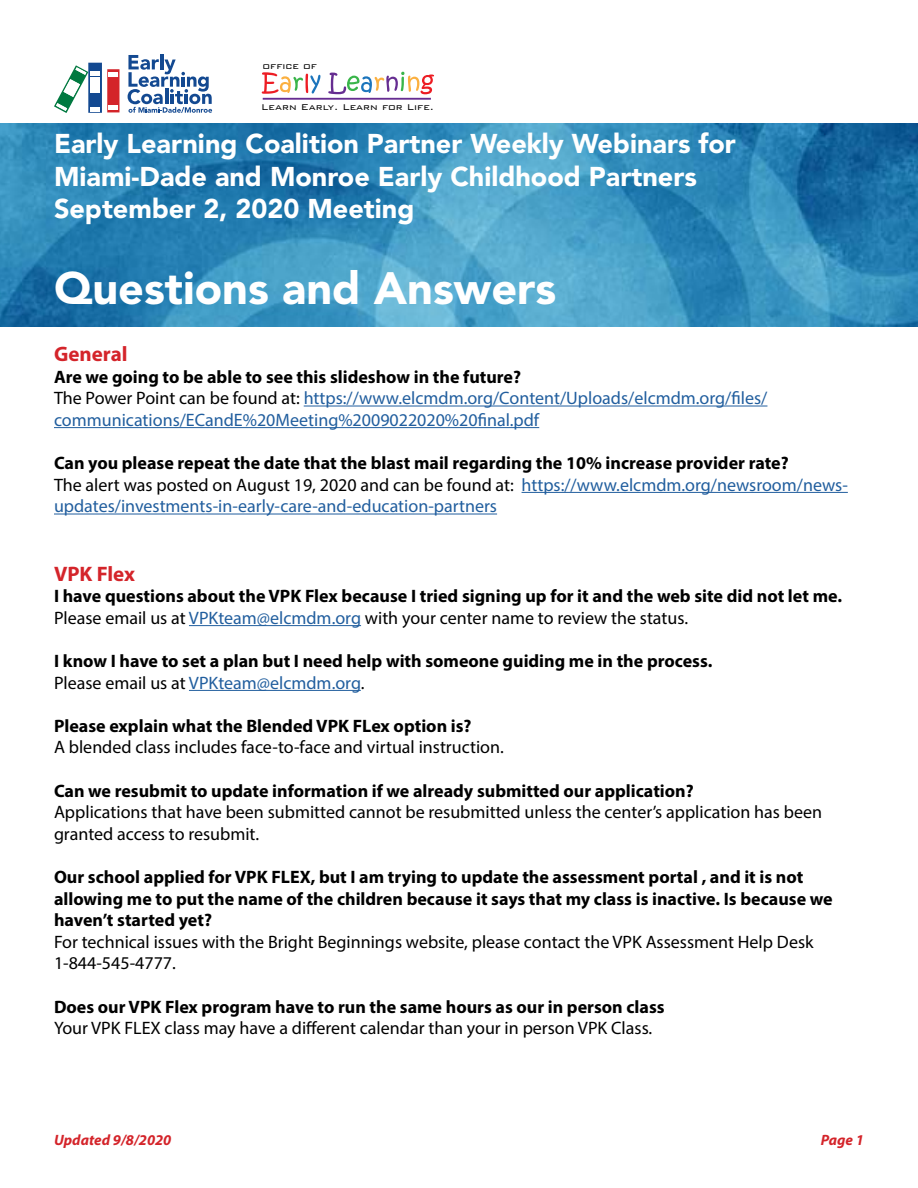
<style>
.page{position:relative;width:918px;height:1188px;background:#fff}
.page>*{position:absolute;margin:0;border:0;box-sizing:border-box;transform-origin:0 0}
.t1{font:900 45px "Avenir LT Std";color:#fff}
.t2{font:900 27px/32.4px "Avenir LT Std";color:#fff}
.t3{font:700 21px "Myriad Pro";color:#d4242a}
.t4{font:700 18px/21.6px "Myriad Pro";color:#000}
.t5{font:18px/21.6px "Myriad Pro";color:#215e9e}
.t6{font:18px/21.6px "Myriad Pro";color:#000}
.t7{font:italic 700 15px "Myriad Pro";color:#d4242a}
.t8{font:300 11.25px "Bank Gothic BT";color:#000}
.s1{font-weight:700;color:#000}
.s2{color:#000}
.s3{font-weight:400}
.s4{font-weight:400;color:#215e9e}
</style>
<div class="page">
<img style="left:0;top:123px;width:918px;height:204px">
<hr style="left:304px;top:406px;width:463px;height:1px;background:#215e9e">
<hr style="left:54px;top:427px;width:485px;height:1px;background:#215e9e">
<hr style="left:522px;top:492px;width:326px;height:1px;background:#215e9e">
<hr style="left:54px;top:514px;width:443px;height:1px;background:#215e9e">
<hr style="left:189px;top:625px;width:172px;height:1px;background:#215e9e">
<hr style="left:189px;top:690px;width:172px;height:1px;background:#215e9e">
<hr style="left:160px;top:54px;width:3px;height:15px;background:#134991">
<svg style="left:128px;top:55px;width:84px;height:58px"></svg>
<svg style="left:54px;top:63px;width:65px;height:50px"></svg>
<svg style="left:262px;top:72px;width:58px;height:22px"></svg>
<svg style="left:328px;top:72px;width:106px;height:22px"></svg>
<hr style="left:263px;top:98px;width:168px;height:2px;background:#662d91">
<p class="t8" style="left:263px;top:60px;width:56px">office of</p>
<p class="t8" style="left:261px;top:101px;width:174px">Learn Early. Learn for Life.</p>
<h2 class="t2" style="left:54px;top:128px;width:683px">Early Learning Coalition Partner Weekly Webinars for<br>Miami-Dade and Monroe Early Childhood Partners<br>September 2, 2020 Meeting</h2>
<h1 class="t1" style="left:54px;top:262px;width:504px">Questions and Answers</h1>
<p class="t3" style="left:54px;top:340px;width:75px">General</p>
<p class="t5" style="left:54px;top:365px;width:715px"><span class="s1">Are we going to be able to see this slideshow in the future?<br></span><span class="s2">The Power Point can be found at:</span> https://www.elcmdm.org/Content/Uploads/elcmdm.org/files/ communications/ECandE%20Meeting%2009022020%20final.pdf</p>
<p class="t5" style="left:54px;top:452px;width:795px"><span class="s1">Can you please repeat the date that the blast mail regarding the 10% increase provider rate?<br></span><span class="s2">The alert was posted on August 19, 2020 and can be found at:</span> https://www.elcmdm.org/newsroom/news&shy;updates/investments-in-early-care-and-education-partners</p>
<p class="t3" style="left:54px;top:560px;width:82px">VPK Flex</p>
<p class="t4" style="left:54px;top:585px;width:790px">I have questions about the VPK Flex because I tried signing up for it and the web site did not let me.<br><span class="s3">Please email us at</span> <span class="s4">VPKteam@elcmdm.org</span> <span class="s3">with your center name to review the status.</span></p>
<p class="t4" style="left:54px;top:650px;width:660px">I know I have to set a plan but I need help with someone guiding me in the process.<br><span class="s3">Please email us at</span> <span class="s4">VPKteam@elcmdm.org</span><span class="s3">.</span></p>
<p class="t4" style="left:54px;top:714px;width:419px">Please explain what the Blended VPK FLex option is?</p>
<p class="t6" style="left:54px;top:736px;width:451px">A blended class includes face-to-face and virtual instruction.</p>
<p class="t4" style="left:54px;top:779px;width:641px">Can we resubmit to update information if we already submitted our application?</p>
<p class="t6" style="left:54px;top:801px;width:770px">Applications that have been submitted cannot be resubmitted unless the center’s application has been granted access to resubmit.</p>
<p class="t4" style="left:54px;top:866px;width:780px">Our school applied for VPK FLEX, but I am trying to update the assessment portal , and it is not allowing me to put the name of the children because it says that my class is inactive. Is because we haven’t started yet?</p>
<p class="t6" style="left:54px;top:931px;width:761px">For technical issues with the Bright Beginnings website, please contact the VPK Assessment Help Desk<br>1-844-545-4777.</p>
<p class="t4" style="left:54px;top:995px;width:612px">Does our VPK Flex program have to run the same hours as our in person class</p>
<p class="t6" style="left:54px;top:1017px;width:600px">Your VPK FLEX class may have a different calendar than your in person VPK Class.</p>
<p class="t7" style="left:54px;top:1130px;width:119px">Updated 9/8/2020</p>
<p class="t7" style="left:821px;top:1130px;width:45px">Page 1</p>
</div>
